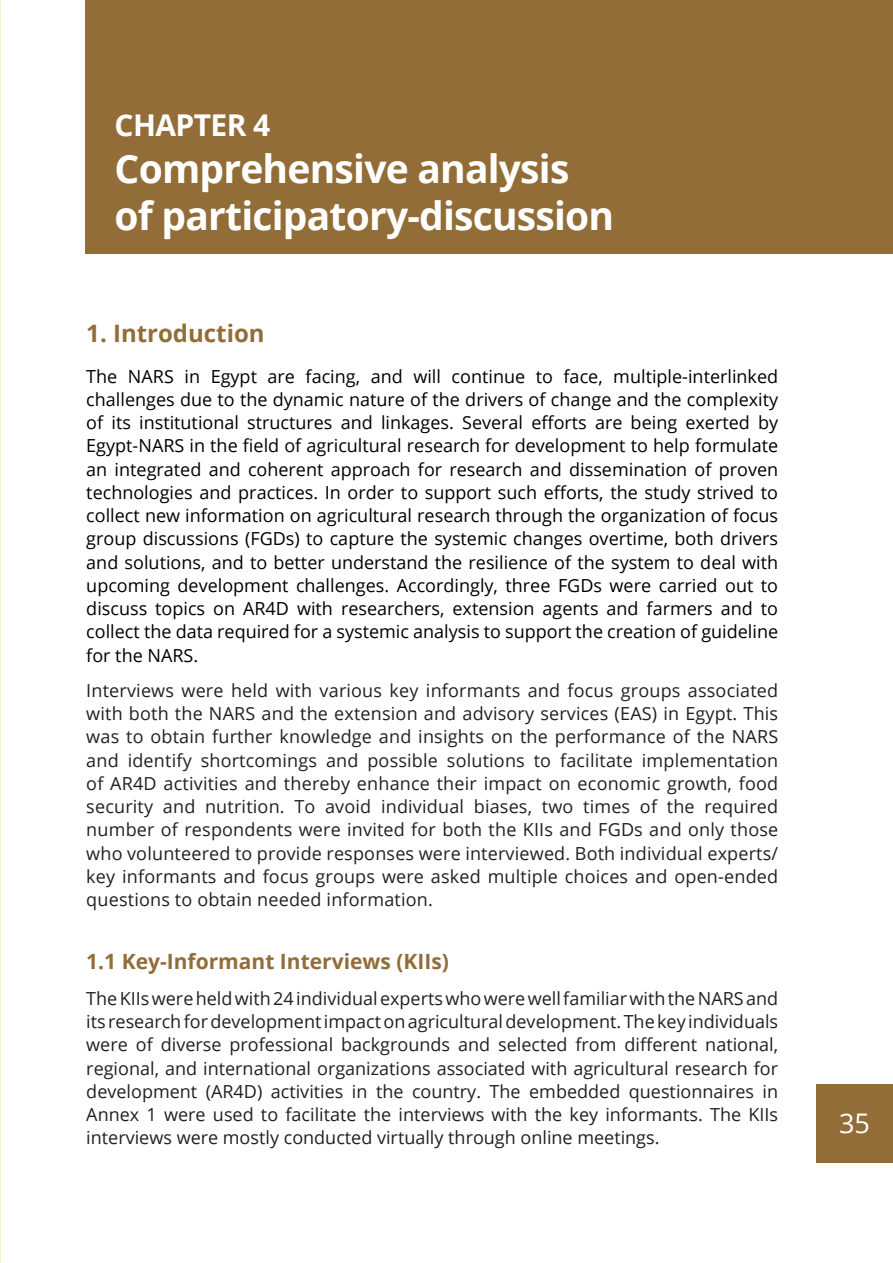
<style>
.page{position:relative;width:893px;height:1263px;background:#fff}
.page>*{position:absolute;margin:0;border:0;box-sizing:border-box;transform-origin:0 0}
.Titolo_1{font:700 39px/46.8px "Open Sans";letter-spacing:-.02em;color:#fff}
.Titolo_1-2{font:700 30px "Open Sans";letter-spacing:-.02em;color:#fff}
.t1{font:27px "Open Sans";color:#fff}
._0{font:700 24px "Open Sans";color:#926d38}
._0_0{font:700 21px "Open Sans";color:#926d38}
.t2{font:18px/23.2px "Open Sans";letter-spacing:.005em;color:#231f20;text-align:justify}
.t3{font:18px/23.2px "Open Sans";color:#000;text-align:justify}
</style>
<div class="page">
<div style="left:817px;top:1085px;width:76px;height:78px;background:#926d38"></div>
<div style="left:85px;top:0;width:808px;height:253px;background:#926d38"></div>
<p class="Titolo_1-2" style="left:115px;top:104px;width:157px">CHAPTER 4</p>
<p class="Titolo_1" style="left:115px;top:144px;width:501px">Comprehensive analysis of participatory-discussion</p>
<p class="_0" style="left:86px;top:317px;width:180px">1. Introduction</p>
<p class="t3" style="left:86px;top:364px;width:693px">The NARS in Egypt are facing, and will continue to face, multiple-interlinked challenges due to the dynamic nature of the drivers of change and the complexity of its institutional structures and linkages. Several efforts are being exerted by Egypt-NARS in the field of agricultural research for development to help formulate an integrated and coherent approach for research and dissemination of proven technologies and practices. In order to support such efforts, the study strived to collect new information on agricultural research through the organization of focus group discussions (FGDs) to capture the systemic changes overtime, both drivers and solutions, and to better understand the resilience of the system to deal with upcoming development challenges. Accordingly, three FGDs were carried out to discuss topics on AR4D with researchers, extension agents and farmers and to collect the data required for a systemic analysis to support the creation of guideline for the NARS.</p>
<p class="t2" style="left:86px;top:678px;width:693px">Interviews were held with various key informants and focus groups associated with both the NARS and the extension and advisory services (EAS) in Egypt. This was to obtain further knowledge and insights on the performance of the NARS and identify shortcomings and possible solutions to facilitate implementation of AR4D activities and thereby enhance their impact on economic growth, food security and nutrition. To avoid individual biases, two times of the required number of respondents were invited for both the KIIs and FGDs and only those who volunteered to provide responses were interviewed. Both individual experts/ key informants and focus groups were asked multiple choices and open-ended questions to obtain needed information.</p>
<p class="_0_0" style="left:86px;top:946px;width:364px">1.1 Key-Informant Interviews (KIIs)</p>
<p class="t2" style="left:86px;top:986px;width:693px">The KIIs were held with 24 individual experts who were well familiar with the NARS and its research for development impact on agricultural development. The key individuals were of diverse professional backgrounds and selected from different national, regional, and international organizations associated with agricultural research for development (AR4D) activities in the country. The embedded questionnaires in Annex 1 were used to facilitate the interviews with the key informants. The KIIs interviews were mostly conducted virtually through online meetings.</p>
<p class="t1" style="left:839px;top:1105px;width:32px">35</p>
</div>
